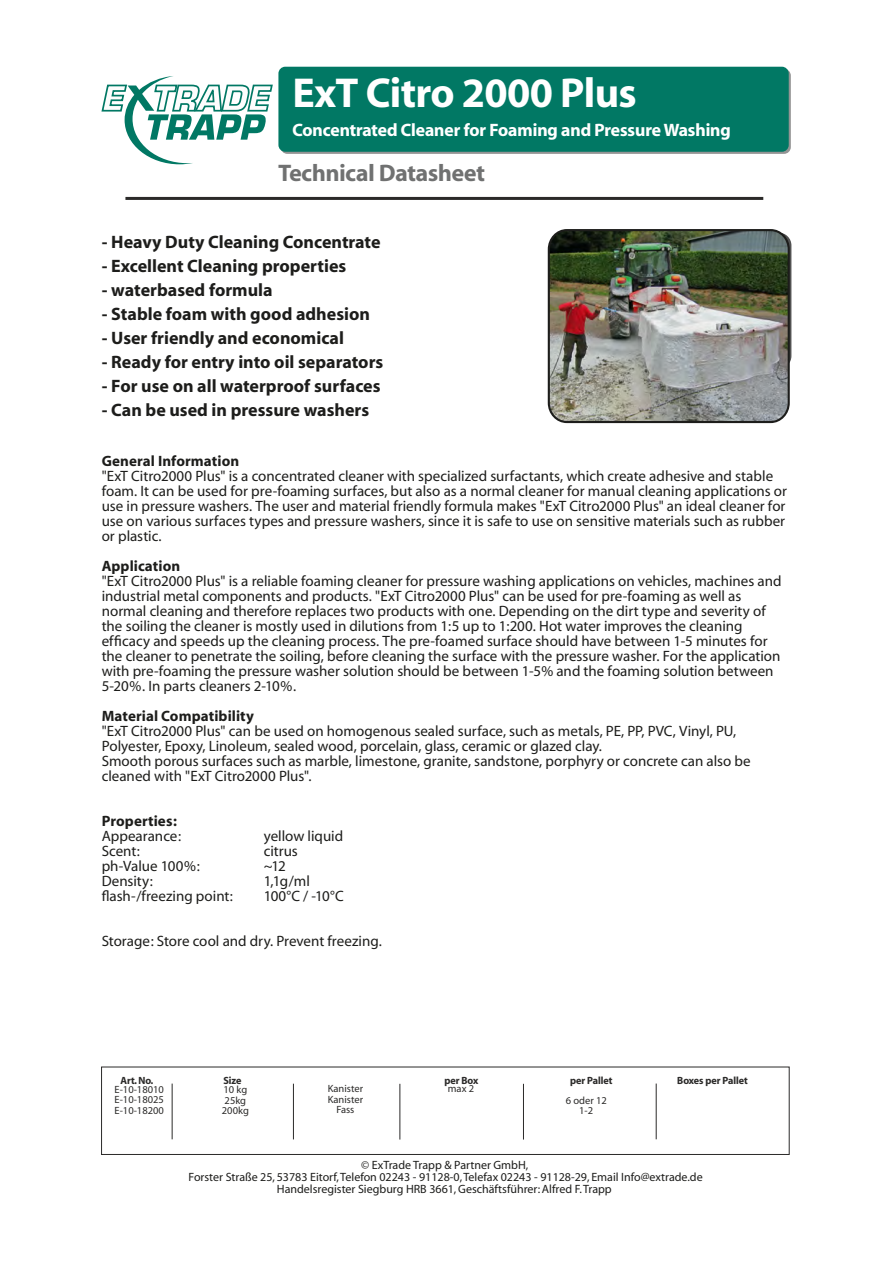
<style>
.page{position:relative;width:893px;height:1263px;background:#fff}
.page>*{position:absolute;margin:0;border:0;box-sizing:border-box;transform-origin:0 0}
.t1{font:42px "Myriad Headline";color:#fff}
.t2{font:24px "Myriad Headline";color:#707171}
.t3{font:700 18px "Myriad";color:#1d1d1b}
.t4{font:18px "Myriad Headline";color:#fff}
.t5{font:15px/15px "Myriad";color:#1d1d1b}
.t6{font:700 15px "Myriad";letter-spacing:.005em;color:#1d1d1b}
.t7{font:12px/12px "Myriad";color:#1d1d1b;text-align:center}
.t8{font:10.5px/10.5px "Myriad";color:#2b2a29;text-align:center}
.t9{font:10.5px "Myriad Headline";color:#2b2a29}
</style>
<div class="page">
<div style="left:281px;top:69px;width:510px;height:85px;background:#949494;border-radius:7px"></div>
<div style="left:278px;top:67px;width:511px;height:85px;background:#017864;border-radius:7px"></div>
<svg style="left:101px;top:1067px;width:688px;height:88px"></svg>
<svg style="left:101px;top:76px;width:172px;height:88px"></svg>
<hr style="left:125px;top:197px;width:638px;height:3px;background:#2b2a29">
<img style="left:551px;top:232px;width:238px;height:190px">
<div style="left:548px;top:229px;width:242px;height:194px;border:2px solid #1d1d1b;border-radius:19px"></div>
<h1 class="t1" style="left:293px;top:71px;width:345px">ExT Citro 2000 Plus</h1>
<p class="t4" style="left:292px;top:120px;width:440px">Concentrated Cleaner for Foaming and Pressure Washing</p>
<h2 class="t2" style="left:278px;top:161px;width:208px">Technical Datasheet</h2>
<p class="t3" style="left:102px;top:233px;width:280px">- Heavy Duty Cleaning Concentrate</p>
<p class="t3" style="left:102px;top:257px;width:246px">- Excellent Cleaning properties</p>
<p class="t3" style="left:102px;top:281px;width:172px">- waterbased formula</p>
<p class="t3" style="left:102px;top:305px;width:270px">- Stable foam with good adhesion</p>
<p class="t3" style="left:102px;top:329px;width:244px">- User friendly and economical</p>
<p class="t3" style="left:102px;top:353px;width:283px">- Ready for entry into oil separators</p>
<p class="t3" style="left:102px;top:377px;width:280px">- For use on all waterproof surfaces</p>
<p class="t3" style="left:102px;top:401px;width:269px">- Can be used in pressure washers</p>
<p class="t6" style="left:102px;top:453px;width:139px">General Information</p>
<p class="t5" style="left:102px;top:469px;width:687px">"ExT Citro2000 Plus" is a concentrated cleaner with specialized surfactants, which create adhesive and stable foam. It can be used for pre-foaming surfaces, but also as a normal cleaner for manual cleaning applications or use in pressure washers. The user and material friendly formula makes "ExT Citro2000 Plus" an ideal cleaner for use on various surfaces types and pressure washers, since it is safe to use on sensitive materials such as rubber or plastic.</p>
<p class="t6" style="left:102px;top:558px;width:80px">Application</p>
<p class="t5" style="left:102px;top:574px;width:681px">"ExT Citro2000 Plus" is a reliable foaming cleaner for pressure washing applications on vehicles, machines and industrial metal components and products. "ExT Citro2000 Plus" can be used for pre-foaming as well as normal cleaning and therefore replaces two products with one. Depending on the dirt type and severity of the soiling the cleaner is mostly used in dilutions from 1:5 up to 1:200. Hot water improves the cleaning efficacy and speeds up the cleaning process. The pre-foamed surface should have between 1-5 minutes for the cleaner to penetrate the soiling, before cleaning the surface with the pressure washer. For the application with pre-foaming the pressure washer solution should be between 1-5% and the foaming solution between 5-20%. In parts cleaners 2-10%.</p>
<p class="t6" style="left:102px;top:708px;width:154px">Material Compatibility</p>
<p class="t5" style="left:102px;top:724px;width:651px">"ExT Citro2000 Plus" can be used on homogenous sealed surface, such as metals, PE, PP, PVC, Vinyl, PU, Polyester, Epoxy, Linoleum, sealed wood, porcelain, glass, ceramic or glazed clay.<br>Smooth porous surfaces such as marble, limestone, granite, sandstone, porphyry or concrete can also be cleaned with "ExT Citro2000 Plus".</p>
<p class="t6" style="left:102px;top:813px;width:77px">Properties:</p>
<p class="t5" style="left:102px;top:829px;width:81px">Appearance:</p>
<p class="t5" style="left:264px;top:829px;width:81px">yellow liquid</p>
<p class="t5" style="left:102px;top:844px;width:40px">Scent:</p>
<p class="t5" style="left:264px;top:844px;width:36px">citrus</p>
<p class="t5" style="left:102px;top:859px;width:100px">ph-Value 100%:</p>
<p class="t5" style="left:264px;top:859px;width:24px">~12</p>
<p class="t5" style="left:102px;top:874px;width:53px">Density:</p>
<p class="t5" style="left:264px;top:874px;width:48px">1,1g/ml</p>
<p class="t5" style="left:102px;top:889px;width:133px">flash-/freezing point:</p>
<p class="t5" style="left:264px;top:889px;width:82px">100°C / -10°C</p>
<p class="t5" style="left:102px;top:934px;width:282px">Storage: Store cool and dry. Prevent freezing.</p>
<p class="t9" style="left:121px;top:1075px;width:34px">Art. No.</p>
<p class="t9" style="left:224px;top:1075px;width:19px">Size</p>
<p class="t9" style="left:444px;top:1075px;width:35px">per Box</p>
<p class="t9" style="left:570px;top:1075px;width:44px">per Pallet</p>
<p class="t9" style="left:677px;top:1075px;width:72px">Boxes per Pallet</p>
<p class="t8" style="left:115px;top:1084px;width:51px;text-align:justify">E-10-18010<br>E-10-18025<br>E-10-18200</p>
<p class="t8" style="left:222px;top:1085px;width:28px;text-align:left">10 kg<br>25kg<br>200kg</p>
<p class="t8" style="left:328px;top:1084px;width:37px">Kanister<br>Kanister<br>Fass</p>
<p class="t8" style="left:448px;top:1084px;width:28px">max 2</p>
<p class="t8" style="left:566px;top:1095px;width:43px">6 oder 12<br>1-2</p>
<p class="t7" style="left:189px;top:1160px;width:516px">© ExTrade Trapp &amp; Partner GmbH,<br>Forster Straße 25, 53783 Eitorf, Telefon 02243 - 91128-0, Telefax 02243 - 91128-29, Email Info@extrade.de<br>Handelsregister Siegburg HRB 3661, Geschäftsführer: Alfred F. Trapp</p>
</div>
